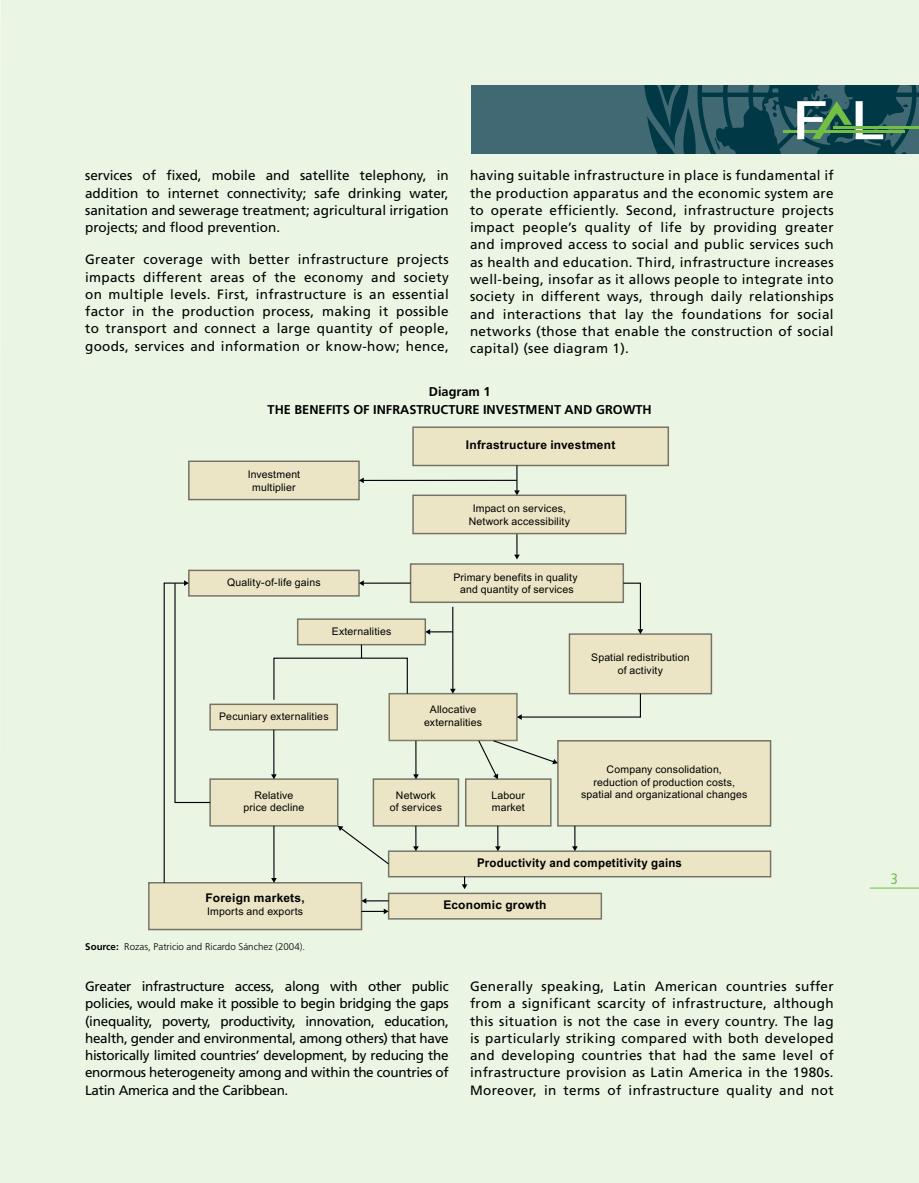
<style>
.page{position:relative;width:919px;height:1183px;background:#fff}
.page>*{position:absolute;margin:0;border:0;box-sizing:border-box;transform-origin:0 0}
.t1{font:condensed 15px "Frutiger";color:#72bf44}
.t2{font:13.5px/17.2px "Frutiger";letter-spacing:.025em;color:#000;text-align:justify}
.t3{font:700 12.75px/18px "Frutiger";color:#000;text-align:center}
.t4{font:700 12px "Arial";letter-spacing:.02em;color:#000}
.t5{font:700 12px "Arial";letter-spacing:.02em;color:#000;scale:.96 1}
.t6{font:10.5px/12.6px "Arial";letter-spacing:.015em;color:#000;text-align:center}
.t7{font:300 9.75px "Frutiger";color:#000}
.s1{font-weight:700}
</style>
<div class="page">
<div style="left:0;top:0;width:918px;height:1182px;background:#eaf5e3"></div>
<div style="left:558px;top:740px;width:212px;height:85px;background:#ebe5c5"></div>
<div style="left:413px;top:427px;width:255px;height:38px;background:#ebe5c5"></div>
<div style="left:410px;top:564px;width:213px;height:38px;background:#ebe5c5"></div>
<div style="left:413px;top:495px;width:212px;height:38px;background:#ebe5c5"></div>
<div style="left:189px;top:461px;width:170px;height:38px;background:#ebe5c5"></div>
<div style="left:189px;top:570px;width:170px;height:25px;background:linear-gradient(to right,#ebe5c5,#ebe5c5)"></div>
<div style="left:297px;top:619px;width:128px;height:25px;background:#ebe5c5"></div>
<div style="left:569px;top:634px;width:142px;height:59px;background:#ebe5c5"></div>
<div style="left:373px;top:778px;width:85px;height:47px;background:#ebe5c5"></div>
<div style="left:465px;top:778px;width:86px;height:47px;background:#ebe5c5"></div>
<div style="left:388px;top:851px;width:382px;height:25px;background:#ebe5c5"></div>
<div style="left:388px;top:893px;width:213px;height:25px;background:#ebe5c5"></div>
<div style="left:149px;top:882px;width:212px;height:47px;background:#ebe5c5"></div>
<div style="left:389px;top:693px;width:128px;height:47px;background:#ebe5c5"></div>
<svg style="left:514px;top:466px;width:5px;height:28px"></svg>
<svg style="left:514px;top:534px;width:5px;height:25px"></svg>
<hr style="left:363px;top:479px;width:154px;height:2px;background:#000008">
<svg style="left:360px;top:477px;width:4px;height:6px"></svg>
<hr style="left:452px;top:606px;width:1px;height:83px;background:#000008">
<svg style="left:450px;top:688px;width:5px;height:5px"></svg>
<svg style="left:426px;top:629px;width:27px;height:5px"></svg>
<svg style="left:624px;top:582px;width:19px;height:51px"></svg>
<svg style="left:517px;top:693px;width:124px;height:26px"></svg>
<svg style="left:477px;top:739px;width:80px;height:40px"></svg>
<svg style="left:495px;top:826px;width:5px;height:24px"></svg>
<svg style="left:461px;top:877px;width:6px;height:11px"></svg>
<svg style="left:572px;top:826px;width:5px;height:24px"></svg>
<svg style="left:362px;top:897px;width:26px;height:16px"></svg>
<svg style="left:163px;top:580px;width:255px;height:303px"></svg>
<div style="left:471px;top:85px;width:447px;height:68px;background:#406974"></div>
<svg style="left:644px;top:85px;width:274px;height:68px"></svg>
<hr style="left:869px;top:887px;width:49px;height:1px;background:#72bf44">
<p class="t2" style="left:85px;top:167px;width:365px">services of fixed, mobile and satellite telephony, in addition to internet connectivity; safe drinking water, sanitation and sewerage treatment; agricultural irrigation projects; and flood prevention.</p>
<p class="t2" style="left:85px;top:251px;width:365px">Greater coverage with better infrastructure projects impacts different areas of the economy and society on multiple levels. First, infrastructure is an essential factor in the production process, making it possible to transport and connect a large quantity of people, goods, services and information or know-how; hence,</p>
<p class="t2" style="left:470px;top:167px;width:365px">having suitable infrastructure in place is fundamental if the production apparatus and the economic system are to operate efficiently. Second, infrastructure projects impact people’s quality of life by providing greater and improved access to social and public services such as health and education. Third, infrastructure increases well-being, insofar as it allows people to integrate into society in different ways, through daily relationships and interactions that lay the foundations for social networks (those that enable the construction of social capital) (see diagram 1).</p>
<p class="t3" style="left:267px;top:383px;width:385px">Diagram 1<br>THE BENEFITS OF INFRASTRUCTURE INVESTMENT AND GROWTH</p>
<p class="t4" style="left:466px;top:437px;width:151px">Infrastructure investment</p>
<p class="t6" style="left:248px;top:468px;width:54px">Investment multiplier</p>
<p class="t6" style="left:227px;top:576px;width:95px">Quality-of-life gains</p>
<p class="t6" style="left:331px;top:625px;width:61px">Externalities</p>
<p class="t6" style="left:219px;top:710px;width:111px">Pecuniary externalities</p>
<p class="t6" style="left:468px;top:502px;width:103px">Impact on services,<br>Network accessibility</p>
<p class="t6" style="left:453px;top:570px;width:126px">Primary benefits in quality and quantity of services</p>
<p class="t6" style="left:424px;top:703px;width:60px">Allocative externalities</p>
<p class="t6" style="left:591px;top:651px;width:100px">Spatial redistribution of activity</p>
<p class="t6" style="left:243px;top:788px;width:62px">Relative price decline</p>
<p class="t6" style="left:390px;top:788px;width:54px">Network<br>of services</p>
<p class="t6" style="left:491px;top:788px;width:35px;text-align:left">Labour market</p>
<p class="t6" style="left:581px;top:763px;width:168px">Company consolidation,<br>reduction of production costs, spatial and organizational changes</p>
<p class="t5" style="left:477px;top:854px;width:215px">Productivity and competitivity gains</p>
<p class="t4" style="left:443px;top:896px;width:105px">Economic growth</p>
<p class="t4" style="left:205px;top:889px;width:101px">Foreign markets,</p>
<p class="t6" style="left:207px;top:904px;width:97px">Imports and exports</p>
<p class="t7" style="left:85px;top:940px;width:221px"><span class="s1">Source:</span> Rozas, Patricio and Ricardo Sánchez (2004).</p>
<p class="t2" style="left:85px;top:977px;width:365px">Greater infrastructure access, along with other public policies, would make it possible to begin bridging the gaps (inequality, poverty, productivity, innovation, education, health, gender and environmental, among others) that have historically limited countries’ development, by reducing the enormous heterogeneity among and within the countries of Latin America and the Caribbean.</p>
<p class="t2" style="left:470px;top:977px;width:365px">Generally speaking, Latin American countries suffer from a significant scarcity of infrastructure, although this situation is not the case in every country. The lag is particularly striking compared with both developed and developing countries that had the same level of infrastructure provision as Latin America in the 1980s.<br>Moreover, in terms of infrastructure quality and not</p>
<p class="t1" style="left:890px;top:869px;width:9px">3</p>
</div>
